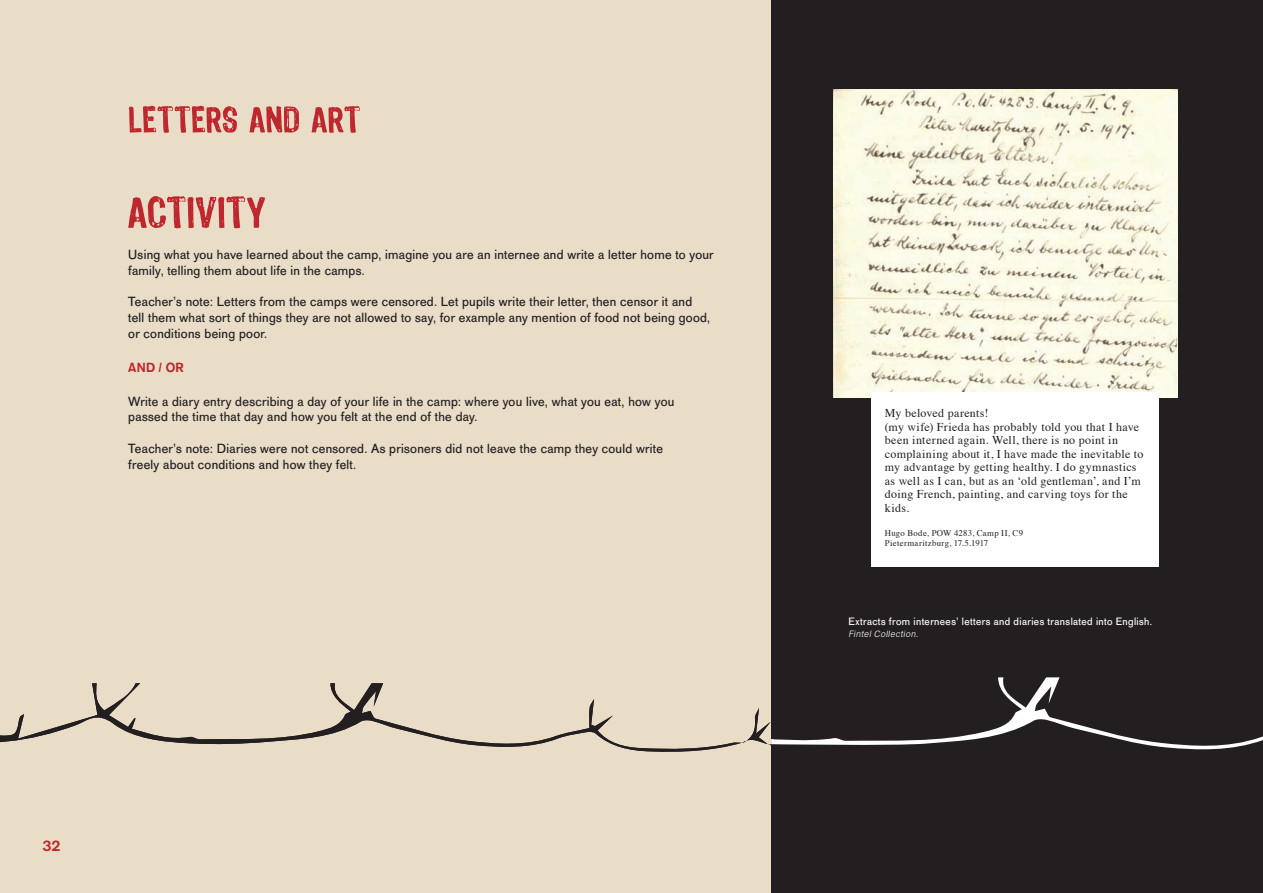
<style>
.page{position:relative;width:1263px;height:893px;background:#e9ddc8}
.page>*{position:absolute;margin:0;border:0;box-sizing:border-box;transform-origin:0 0}
.t1{font:500 15px "AG Old Face BQ";color:#be272d}
.t2{font:13.2px/15.8px "AG Old Face BQ";letter-spacing:.02em;color:#231f20}
.t3{font:500 13.2px "AG Old Face BQ";color:#be272d}
.t4{font:12px/13.5px "Times";letter-spacing:.025em;color:#231f20}
.t5{font:10.5px "AG Old Face BQ";letter-spacing:.04em;color:#fff}
.t6{font:italic 300 9px "AG Book BQ";color:#fff}
.t7{font:8.7px "Times";letter-spacing:.035em;color:#231f20}
</style>
<div class="page">
<svg style="left:0;top:683px;width:743px;height:69px"></svg>
<div style="left:772px;top:0;width:491px;height:893px;background:#231f20"></div>
<svg style="left:743px;top:677px;width:520px;height:87px"></svg>
<svg style="left:128px;top:196px;width:137px;height:32px"></svg>
<svg style="left:129px;top:106px;width:231px;height:27px"></svg>
<img style="left:833px;top:89px;width:344px;height:308px">
<div style="left:871px;top:392px;width:288px;height:175px;background:#fff"></div>
<p class="t2" style="left:128px;top:247px;width:587px">Using what you have learned about the camp, imagine you are an internee and write a letter home to your family, telling them about life in the camps.</p>
<p class="t2" style="left:128px;top:294px;width:583px">Teacher’s note: Letters from the camps were censored. Let pupils write their letter, then censor it and tell them what sort of things they are not allowed to say, for example any mention of food not being good, or conditions being poor.</p>
<p class="t3" style="left:128px;top:359px;width:57px">AND / OR</p>
<p class="t2" style="left:128px;top:393px;width:547px">Write a diary entry describing a day of your life in the camp: where you live, what you eat, how you passed the time that day and how you felt at the end of the day.</p>
<p class="t2" style="left:128px;top:441px;width:536px">Teacher’s note: Diaries were not censored. As prisoners did not leave the camp they could write freely about conditions and how they felt.</p>
<p class="t1" style="left:43px;top:836px;width:20px">32</p>
<p class="t4" style="left:885px;top:406px;width:105px">My beloved parents!</p>
<p class="t4" style="left:885px;top:419px;width:260px">(my wife) Frieda has probably told you that I have been interned again. Well, there is no point in complaining about it, I have made the inevitable to my advantage by getting healthy. I do gymnastics as well as I can, but as an ‘old gentleman’, and I’m doing French, painting, and carving toys for the kids.</p>
<p class="t7" style="left:885px;top:525px;width:140px">Hugo Bode, POW 4283, Camp II, C9</p>
<p class="t7" style="left:885px;top:535px;width:105px">Pietermaritzburg, 17.5.1917</p>
<p class="t5" style="left:848px;top:616px;width:305px">Extracts from internees’ letters and diaries translated into English.</p>
<p class="t6" style="left:848px;top:628px;width:73px">Fintel Collection.</p>
</div>
